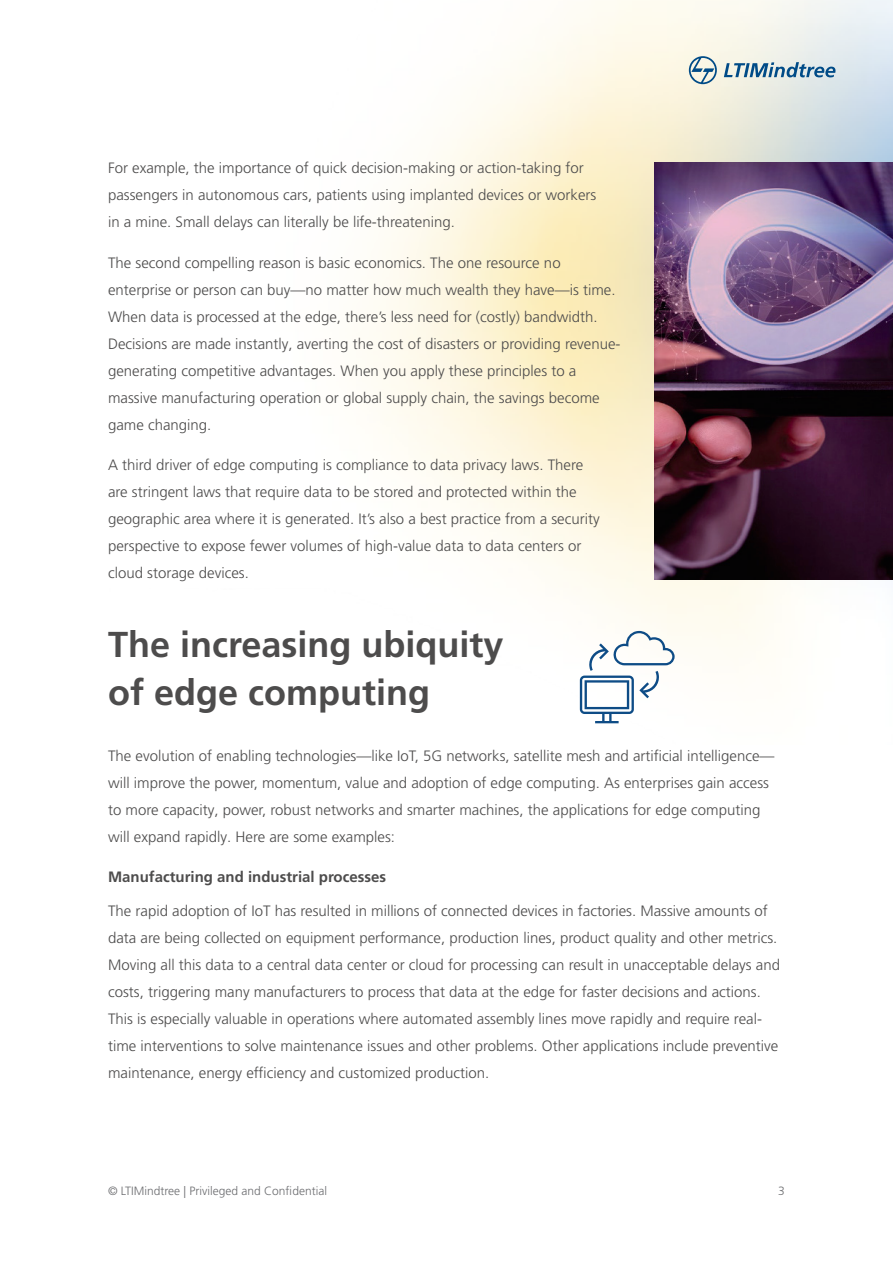
<style>
.page{position:relative;width:893px;height:1263px;background:#fff}
.page>*{position:absolute;margin:0;border:0;box-sizing:border-box;transform-origin:0 0}
.t1{font:700 36px/48px "Frutiger LT Pro";color:#4d4c4c}
.t2{font:300 15px/27px "Frutiger LT Pro";color:#4d4c4c}
.t3{font:700 15px "Frutiger LT Pro";color:#4d4c4c}
.t4{font:300 12px "Frutiger LT Pro";color:#6c6d70}
</style>
<div class="page">
<img style="left:365px;top:0;width:528px;height:724px">
<svg style="left:689px;top:56px;width:28px;height:28px"></svg>
<svg style="left:724px;top:62px;width:111px;height:15px;background:#8cacc0"></svg>
<svg style="left:580px;top:631px;width:95px;height:92px"></svg>
<img style="left:655px;top:162px;width:238px;height:417px">
<p class="t2" style="left:108px;top:155px;width:490px">For example, the importance of quick decision-making or action-taking for passengers in autonomous cars, patients using implanted devices or workers in a mine. Small delays can literally be life-threatening.</p>
<p class="t2" style="left:108px;top:249px;width:514px">The second compelling reason is basic economics. The one resource no enterprise or person can buy—no matter how much wealth they have—is time.<br>When data is processed at the edge, there’s less need for (costly) bandwidth.<br>Decisions are made instantly, averting the cost of disasters or providing revenue&shy;generating competitive advantages. When you apply these principles to a massive manufacturing operation or global supply chain, the savings become game changing.</p>
<p class="t2" style="left:108px;top:452px;width:493px">A third driver of edge computing is compliance to data privacy laws. There are stringent laws that require data to be stored and protected within the geographic area where it is generated. It’s also a best practice from a security perspective to expose fewer volumes of high-value data to data centers or cloud storage devices.</p>
<p class="t1" style="left:108px;top:621px;width:397px">The increasing ubiquity of edge computing</p>
<p class="t2" style="left:108px;top:742px;width:668px">The evolution of enabling technologies—like IoT, 5G networks, satellite mesh and artificial intelligence— will improve the power, momentum, value and adoption of edge computing. As enterprises gain access to more capacity, power, robust networks and smarter machines, the applications for edge computing will expand rapidly. Here are some examples:</p>
<p class="t3" style="left:108px;top:868px;width:280px">Manufacturing and industrial processes</p>
<p class="t2" style="left:108px;top:898px;width:674px">The rapid adoption of IoT has resulted in millions of connected devices in factories. Massive amounts of data are being collected on equipment performance, production lines, product quality and other metrics.<br>Moving all this data to a central data center or cloud for processing can result in unacceptable delays and costs, triggering many manufacturers to process that data at the edge for faster decisions and actions.<br>This is especially valuable in operations where automated assembly lines move rapidly and require real&shy;time interventions to solve maintenance issues and other problems. Other applications include preventive maintenance, energy efficiency and customized production.</p>
<p class="t4" style="left:108px;top:1184px;width:220px">© LTIMindtree | Privileged and Confidential</p>
<p class="t4" style="left:778px;top:1184px;width:8px">3</p>
</div>
